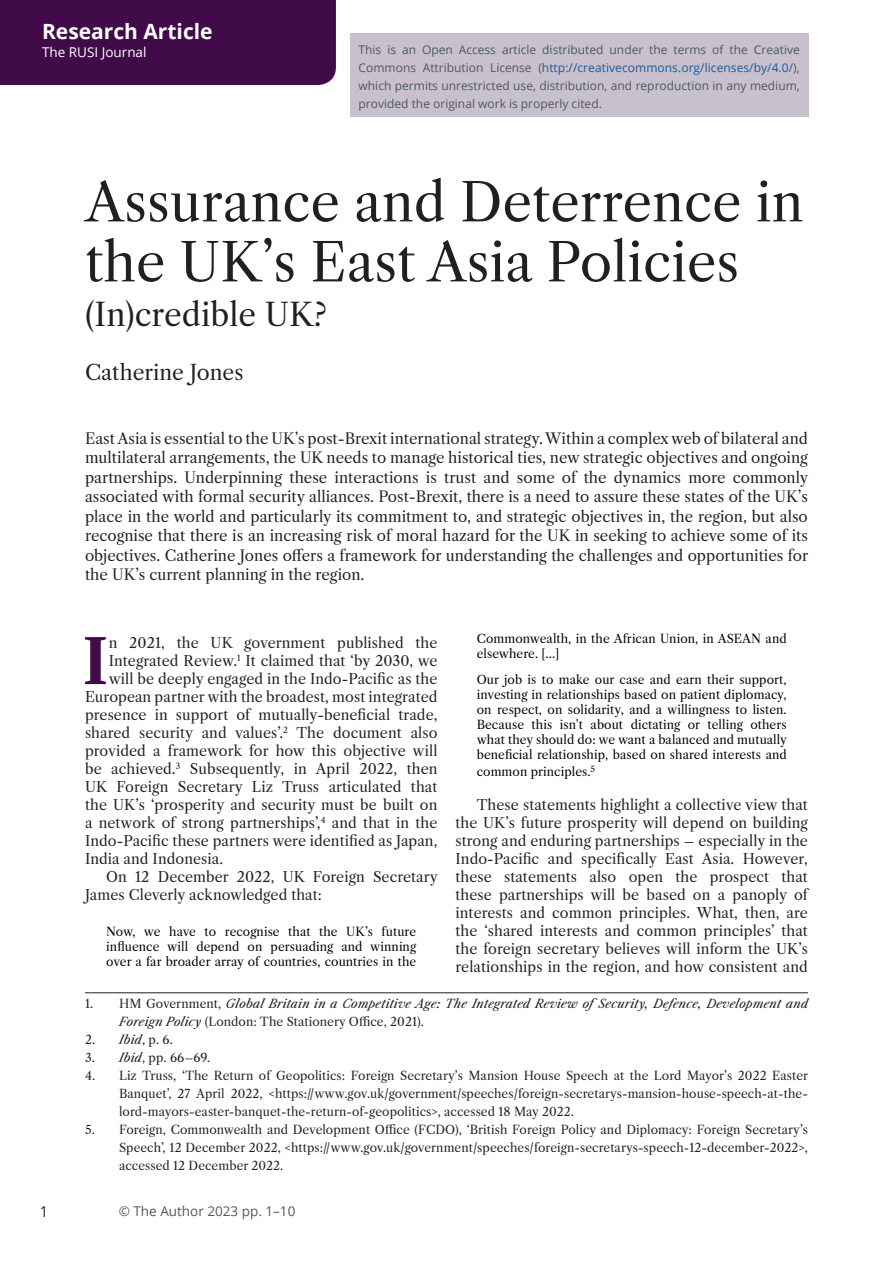
<style>
.page{position:relative;width:893px;height:1263px;background:#fff}
.page>*{position:absolute;margin:0;border:0;box-sizing:border-box;transform-origin:0 0}
.t1{font:700 61.05px "Libre Caslon Text";color:#410a48}
.t2{font:52.5px/60px "Libre Caslon Text";color:#231f20}
.t3{font:31.5px "Libre Caslon Text";color:#231f20}
.t4{font:700 21px "Open Sans";color:#fff}
.t5{font:21px "Libre Caslon Text";color:#231f20}
.t6{font:15px/19.5px "Libre Caslon Text";color:#231f20;text-align:justify}
.t7{font:15px "Open Sans";color:#231f20}
.t8{font:14.25px/18px "Libre Caslon Text";letter-spacing:.005em;color:#231f20;text-align:justify}
.t9{font:13.5px "Open Sans";color:#57585a}
.t10{font:13.5px "Open Sans";color:#fff}
.t11{font:12px/18px "Libre Caslon Text";letter-spacing:.005em;color:#231f20;text-align:justify}
.t12{font:12px/15px "Libre Caslon Text";letter-spacing:.005em;color:#000;text-align:justify}
.t13{font:12px/18px "Open Sans";color:#495d57;text-align:justify}
.t14{font:italic 12px/18px "Libre Caslon Text";letter-spacing:.005em;color:#231f20}
.s1{color:#175d9e}
.s2{font-style:normal}
.s3{font-style:italic}
</style>
<div class="page">
<div style="left:0;top:0;width:336px;height:85px;background:#410a48"></div>
<hr style="left:85px;top:992px;width:723px;height:1px;background:#231f20">
<div style="left:350px;top:33px;width:458px;height:84px;background:#c9c0cd"></div>
<h3 class="t4" style="left:42px;top:17px;width:172px">Research Article</h3>
<p class="t10" style="left:42px;top:43px;width:106px">The RUSI Journal</p>
<p class="t13" style="left:359px;top:40px;width:443px">This is an Open Access article distributed under the terms of the Creative Commons Attribution License (<span class="s1">http://creativecommons.org/licenses/by/4.0/</span>), which permits unrestricted use, distribution, and reproduction in any medium, provided the original work is properly cited.</p>
<h2 class="t2" style="left:85px;top:173px;width:720px">Assurance and Deterrence in the UK’s East Asia Policies</h2>
<h3 class="t3" style="left:85px;top:295px;width:243px">(In)credible UK?</h3>
<h3 class="t5" style="left:85px;top:359px;width:160px">Catherine Jones</h3>
<p class="t6" style="left:85px;top:428px;width:725px">East Asia is essential to the UK’s post-Brexit international strategy. Within a complex web of bilateral and multilateral arrangements, the UK needs to manage historical ties, new strategic objectives and ongoing partnerships. Underpinning these interactions is trust and some of the dynamics more commonly associated with formal security alliances. Post-Brexit, there is a need to assure these states of the UK’s place in the world and particularly its commitment to, and strategic objectives in, the region, but also recognise that there is an increasing risk of moral hazard for the UK in seeking to achieve some of its objectives. Catherine Jones offers a framework for understanding the challenges and opportunities for the UK’s current planning in the region.</p>
<p class="t7" style="left:40px;top:1201px;width:10px">1</p>
<p class="t12" style="left:477px;top:631px;width:311px">Commonwealth, in the African Union, in ASEAN and elsewhere. […]</p>
<p class="t12" style="left:477px;top:672px;width:312px">Our job is to make our case and earn their support, investing in relationships based on patient diplomacy, on respect, on solidarity, and a willingness to listen.<br>Because this isn’t about dictating or telling others what they should do: we want a balanced and mutually beneficial relationship, based on shared interests and</p>
<p class="t12" style="left:477px;top:764px;width:120px">common principles.<sup>5</sup></p>
<p class="t8" style="left:455px;top:796px;width:354px;text-indent:21px">These statements highlight a collective view that the UK’s future prosperity will depend on building strong and enduring partnerships – especially in the Indo-Pacific and specifically East Asia. However, these statements also open the prospect that these partnerships will be based on a panoply of interests and common principles. What, then, are the ‘shared interests and common principles’ that the foreign secretary believes will inform the UK’s relationships in the region, and how consistent and</p>
<h1 class="t1" style="left:82px;top:625px;width:27px">I</h1>
<p class="t8" style="left:109px;top:634px;width:330px">n 2021, the UK government published the</p>
<p class="t8" style="left:109px;top:652px;width:330px">Integrated Review.<sup>1</sup> It claimed that ‘by 2030, we</p>
<p class="t8" style="left:109px;top:670px;width:330px">will be deeply engaged in the Indo-Pacific as the</p>
<p class="t8" style="left:85px;top:688px;width:354px">European partner with the broadest, most integrated</p>
<p class="t8" style="left:85px;top:706px;width:354px">presence in support of mutually-beneficial trade,</p>
<p class="t8" style="left:85px;top:724px;width:354px">shared security and values’.<sup>2</sup> The document also</p>
<p class="t8" style="left:85px;top:742px;width:354px">provided a framework for how this objective will</p>
<p class="t8" style="left:85px;top:760px;width:354px">be achieved.<sup>3</sup> Subsequently, in April 2022, then</p>
<p class="t8" style="left:85px;top:778px;width:354px">UK Foreign Secretary Liz Truss articulated that</p>
<p class="t8" style="left:85px;top:796px;width:354px">the UK’s ‘prosperity and security must be built on</p>
<p class="t8" style="left:85px;top:814px;width:354px">a network of strong partnerships’,<sup>4</sup> and that in the</p>
<p class="t8" style="left:85px;top:832px;width:354px">Indo-Pacific these partners were identified as Japan,</p>
<p class="t8" style="left:85px;top:850px;width:140px">India and Indonesia.</p>
<p class="t8" style="left:106px;top:868px;width:333px">On 12 December 2022, UK Foreign Secretary</p>
<p class="t8" style="left:85px;top:886px;width:238px">James Cleverly acknowledged that:</p>
<p class="t12" style="left:106px;top:924px;width:311px">Now, we have to recognise that the UK’s future influence will depend on persuading and winning over a far broader array of countries, countries in the</p>
<p class="t14" style="left:119px;top:995px;width:691px;text-indent:-34px"><span class="s2">1. HM Government,</span> Global Britain in a Competitive Age: The Integrated Review ofSecurity, Defence, Development and<br>Foreign Policy <span class="s2">(London: The Stationery Office, 2021).</span></p>
<p class="t11" style="left:85px;top:1031px;width:89px">2. <span class="s3">Ibid</span>, p. 6.</p>
<p class="t11" style="left:85px;top:1049px;width:127px">3. <span class="s3">Ibid</span>, pp. 66–69.</p>
<p class="t11" style="left:119px;top:1067px;width:691px;text-indent:-34px">4. Liz Truss, ‘The Return of Geopolitics: Foreign Secretary’s Mansion House Speech at the Lord Mayor’s 2022 Easter Banquet’, 27 April 2022, &lt;https://www.gov.uk/government/speeches/foreign-secretarys-mansion-house-speech-at-the&shy;lord-mayors-easter-banquet-the-return-of-geopolitics&gt;, accessed 18 May 2022.</p>
<p class="t11" style="left:119px;top:1121px;width:690px;text-indent:-34px">5. Foreign, Commonwealth and Development Office (FCDO), ‘British Foreign Policy and Diplomacy: Foreign Secretary’s Speech’, 12 December 2022, &lt;https://www.gov.uk/government/speeches/foreign-secretarys-speech-12-december-2022&gt;, accessed 12 December 2022.</p>
<p class="t9" style="left:119px;top:1202px;width:178px">© The Author 2023 pp. 1–10</p>
</div>
